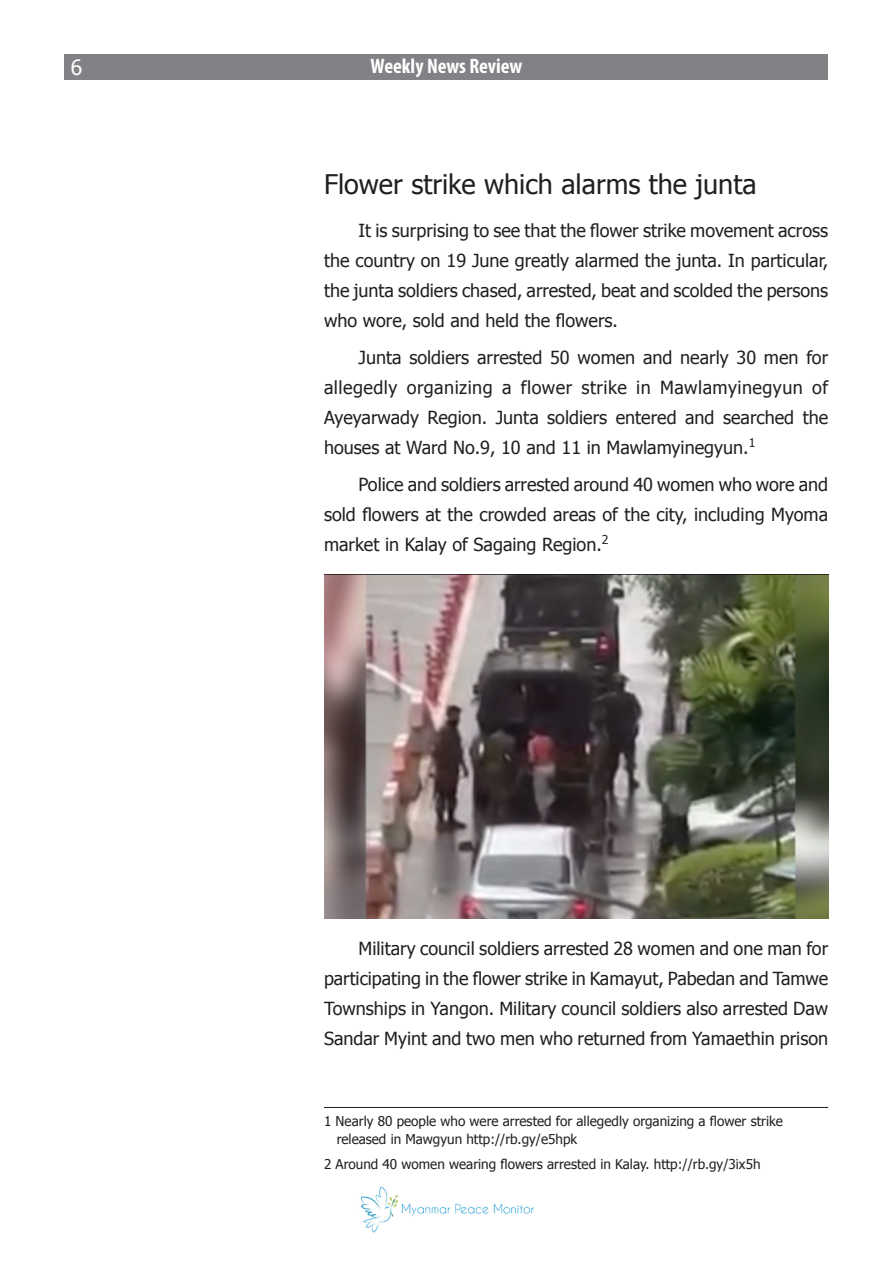
<style>
.page{position:relative;width:893px;height:1263px;background:#fff}
.page>*{position:absolute;margin:0;border:0;box-sizing:border-box;transform-origin:0 0}
.t1{font:27px "Zawgyi One";color:#231f20}
.t2{font:700 condensed 21px "Myriad Pro";letter-spacing:-.005em;color:#fff}
.t3{font:21px "Zawgyi One";color:#fff}
.t4{font:18px/30px "Zawgyi One";color:#231f20;text-align:justify}
.t5{font:13.5px/18px "Zawgyi One";color:#231f20}
</style>
<div class="page">
<div style="left:65px;top:54px;width:763px;height:26px;background:#808285"></div>
<img style="left:361px;top:1186px;width:173px;height:47px">
<img style="left:324px;top:575px;width:504px;height:343px">
<hr style="left:324px;top:1107px;width:504px;height:1px;background:#231f20">
<p class="t3" style="left:71px;top:54px;width:13px">6</p>
<p class="t2" style="left:371px;top:52px;width:153px">Weekly News Review</p>
<p class="t1" style="left:324px;top:166px;width:434px">Flower strike which alarms the junta</p>
<p class="t4" style="left:324px;top:217px;width:506px;text-indent:35px">It is surprising to see that the flower strike movement across the country on 19 June greatly alarmed the junta. In particular, the junta soldiers chased, arrested, beat and scolded the persons who wore, sold and held the flowers.</p>
<p class="t4" style="left:324px;top:343px;width:506px;text-indent:35px">Junta soldiers arrested 50 women and nearly 30 men for allegedly organizing a flower strike in Mawlamyinegyun of Ayeyarwady Region. Junta soldiers entered and searched the houses at Ward No.9, 10 and 11 in Mawlamyinegyun.<sup>1</sup></p>
<p class="t4" style="left:324px;top:470px;width:506px;text-indent:35px">Police and soldiers arrested around 40 women who wore and sold flowers at the crowded areas of the city, including Myoma market in Kalay of Sagaing Region.<sup>2</sup></p>
<p class="t4" style="left:324px;top:934px;width:506px;text-indent:35px">Military council soldiers arrested 28 women and one man for participating in the flower strike in Kamayut, Pabedan and Tamwe Townships in Yangon. Military council soldiers also arrested Daw Sandar Myint and two men who returned from Yamaethin prison</p>
<p class="t5" style="left:337px;top:1113px;width:448px;text-indent:-13px">1 Nearly 80 people who were arrested for allegedly organizing a flower strike released in Mawgyun http://rb.gy/e5hpk</p>
<p class="t5" style="left:324px;top:1155px;width:438px">2 Around 40 women wearing flowers arrested in Kalay. http://rb.gy/3ix5h</p>
</div>
